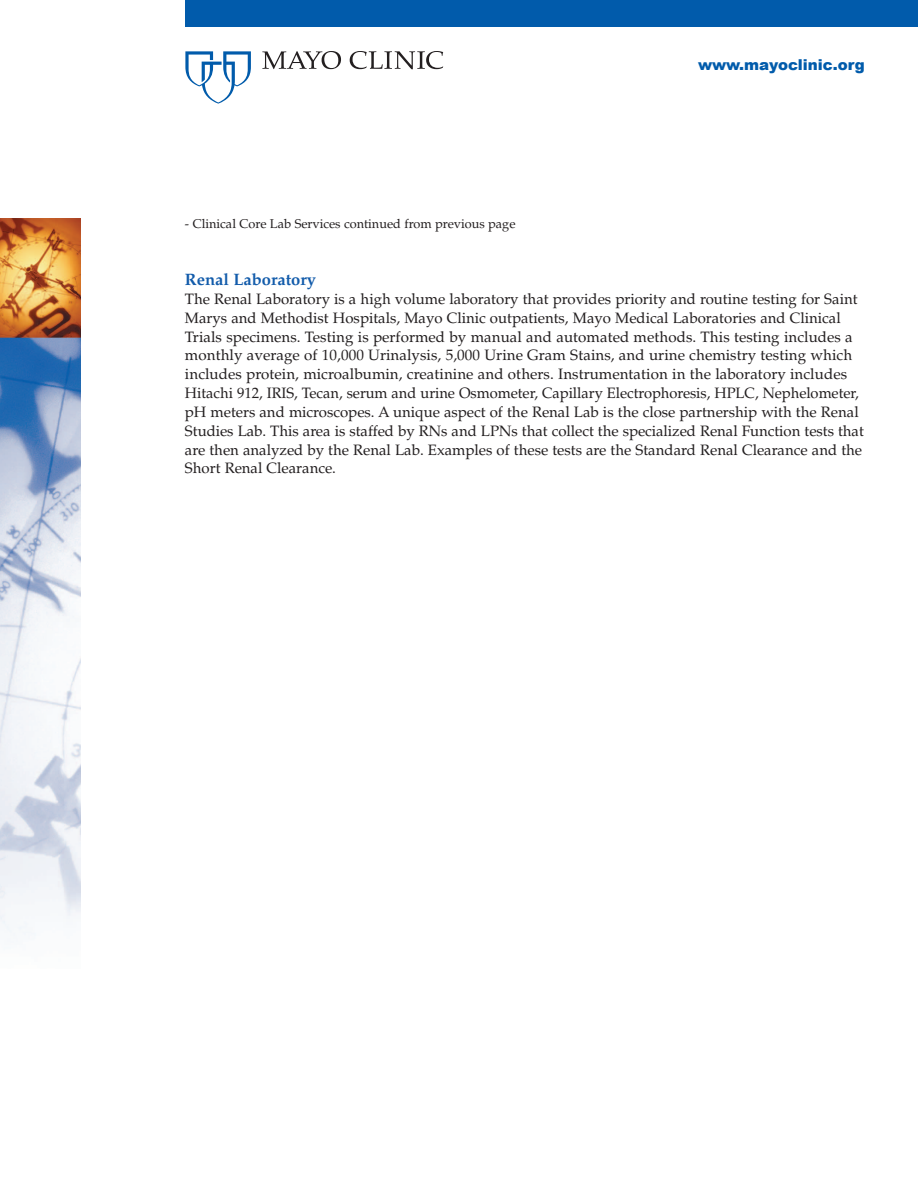
<style>
.page{position:relative;width:918px;height:1188px;background:#fff}
.page>*{position:absolute;margin:0;border:0;box-sizing:border-box;transform-origin:0 0}
.t1{font:700 16.5px "Palatino";color:#135cab}
.t2{font:15px/18.9px "Palatino";color:#231f20}
.t3{font:900 15px "Arial";color:#015bab}
.t4{font:12.75px "Palatino";color:#231f20}
</style>
<div class="page">
<div style="left:185px;top:0;width:733px;height:27px;background:#015bab"></div>
<svg style="left:185px;top:51px;width:66px;height:53px"></svg>
<svg style="left:350px;top:51px;width:93px;height:18px"></svg>
<svg style="left:262px;top:51px;width:79px;height:18px"></svg>
<img style="left:0;top:218px;width:81px;height:718px">
<p class="t4" style="left:185px;top:219px;width:332px">- Clinical Core Lab Services continued from previous page</p>
<p class="t3" style="left:698px;top:53px;width:168px">www.mayoclinic.org</p>
<p class="t1" style="left:185px;top:273px;width:133px">Renal Laboratory</p>
<p class="t2" style="left:185px;top:291px;width:681px">The Renal Laboratory is a high volume laboratory that provides priority and routine testing for Saint Marys and Methodist Hospitals, Mayo Clinic outpatients, Mayo Medical Laboratories and Clinical Trials specimens. Testing is performed by manual and automated methods. This testing includes a monthly average of 10,000 Urinalysis, 5,000 Urine Gram Stains, and urine chemistry testing which includes protein, microalbumin, creatinine and others. Instrumentation in the laboratory includes Hitachi 912, IRIS, Tecan, serum and urine Osmometer, Capillary Electrophoresis, HPLC, Nephelometer, pH meters and microscopes. A unique aspect of the Renal Lab is the close partnership with the Renal Studies Lab. This area is staffed by RNs and LPNs that collect the specialized Renal Function tests that are then analyzed by the Renal Lab. Examples of these tests are the Standard Renal Clearance and the Short Renal Clearance.</p>
</div>
